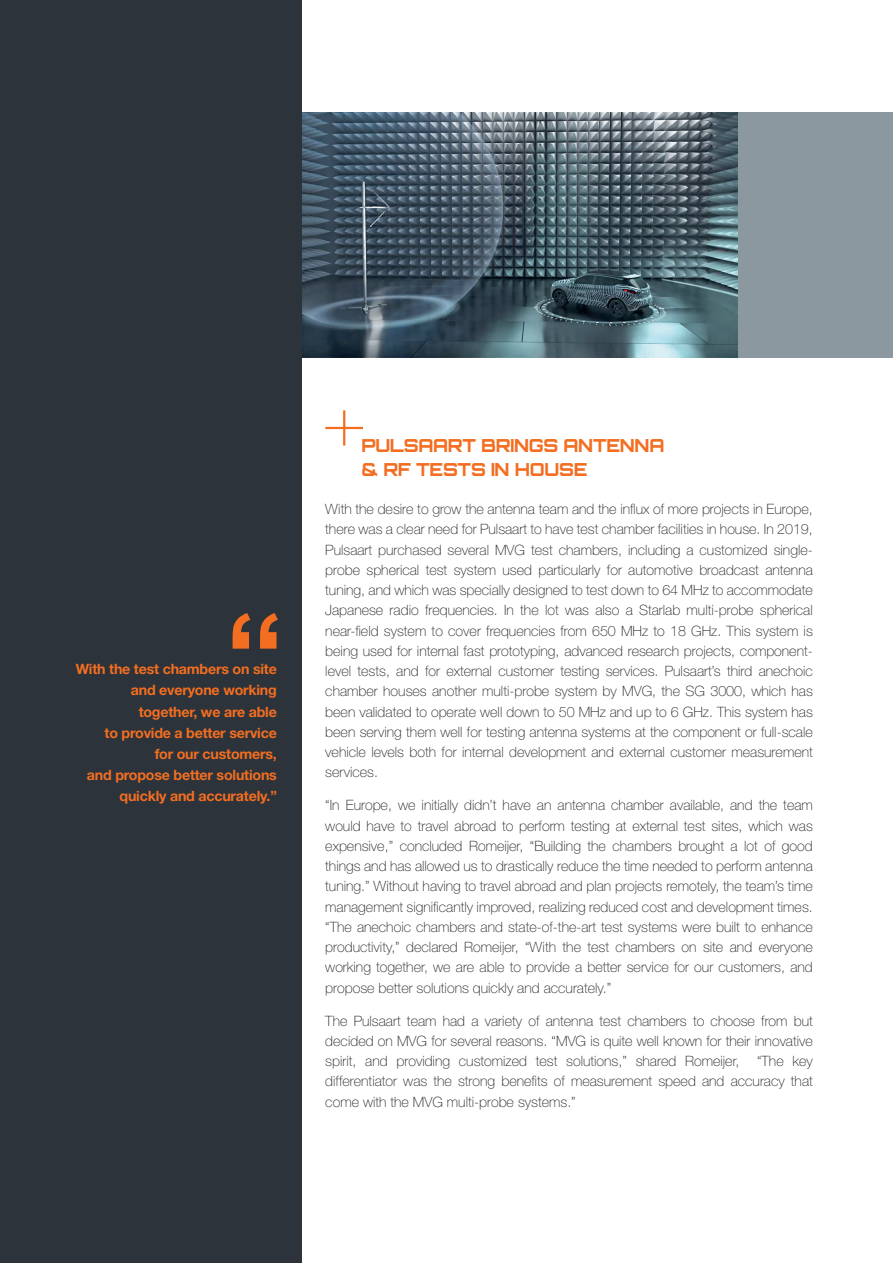
<style>
.page{position:relative;width:893px;height:1263px;background:#fff}
.page>*{position:absolute;margin:0;border:0;box-sizing:border-box;transform-origin:0 0}
.t1{font:700 120px "Arial";color:#f36e21}
.t2{font:18px/24px "Orbitron";letter-spacing:-.015em;color:#f36e21}
.t3{font:100 14.25px/20.2px "Helvetica Neue LT Std";color:#231f20;text-align:justify}
.t4{font:700 14.25px/21px "Helvetica Neue LT Std";letter-spacing:-.015em;color:#f36e21;text-align:right}
</style>
<div class="page">
<div style="left:242px;top:113px;width:651px;height:245px;background:#8b98a0"></div>
<img style="left:302px;top:113px;width:435px;height:244px">
<hr style="left:343px;top:410px;width:2px;height:36px;background:#f36e21">
<hr style="left:325px;top:427px;width:38px;height:2px;background:#f36e21">
<div style="left:0;top:0;width:302px;height:1263px;background:#2c333a"></div>
<h1 class="t1" style="left:225px;top:578px;width:61px">“</h1>
<p class="t4" style="left:76px;top:659px;width:203px">With the test chambers on site and everyone working together, we are able<br>to provide a better service<br>for our customers,<br>and propose better solutions quickly and accurately.”</p>
<p class="t2" style="left:361px;top:433px;width:305px">PULSAART BRINGS ANTENNA &amp; RF TESTS IN HOUSE</p>
<p class="t3" style="left:325px;top:499px;width:489px">With the desire to grow the antenna team and the influx of more projects in Europe, there was a clear need for Pulsaart to have test chamber facilities in house. In 2019, Pulsaart purchased several MVG test chambers, including a customized single&shy;probe spherical test system used particularly for automotive broadcast antenna tuning, and which was specially designed to test down to 64 MHz to accommodate Japanese radio frequencies. In the lot was also a Starlab multi-probe spherical near-field system to cover frequencies from 650 MHz to 18 GHz. This system is being used for internal fast prototyping, advanced research projects, component&shy;level tests, and for external customer testing services. Pulsaart’s third anechoic chamber houses another multi-probe system by MVG, the SG 3000, which has been validated to operate well down to 50 MHz and up to 6 GHz. This system has been serving them well for testing antenna systems at the component or full-scale vehicle levels both for internal development and external customer measurement services.</p>
<p class="t3" style="left:325px;top:795px;width:489px">“In Europe, we initially didn’t have an antenna chamber available, and the team would have to travel abroad to perform testing at external test sites, which was expensive,” concluded Romeijer, “Building the chambers brought a lot of good things and has allowed us to drastically reduce the time needed to perform antenna tuning.” Without having to travel abroad and plan projects remotely, the team’s time management significantly improved, realizing reduced cost and development times. “The anechoic chambers and state-of-the-art test systems were built to enhance productivity,” declared Romeijer, “With the test chambers on site and everyone working together, we are able to provide a better service for our customers, and propose better solutions quickly and accurately.”</p>
<p class="t3" style="left:325px;top:1010px;width:489px">The Pulsaart team had a variety of antenna test chambers to choose from but decided on MVG for several reasons. “MVG is quite well known for their innovative spirit, and providing customized test solutions,” shared Romeijer, “The key differentiator was the strong benefits of measurement speed and accuracy that come with the MVG multi-probe systems.”</p>
</div>
